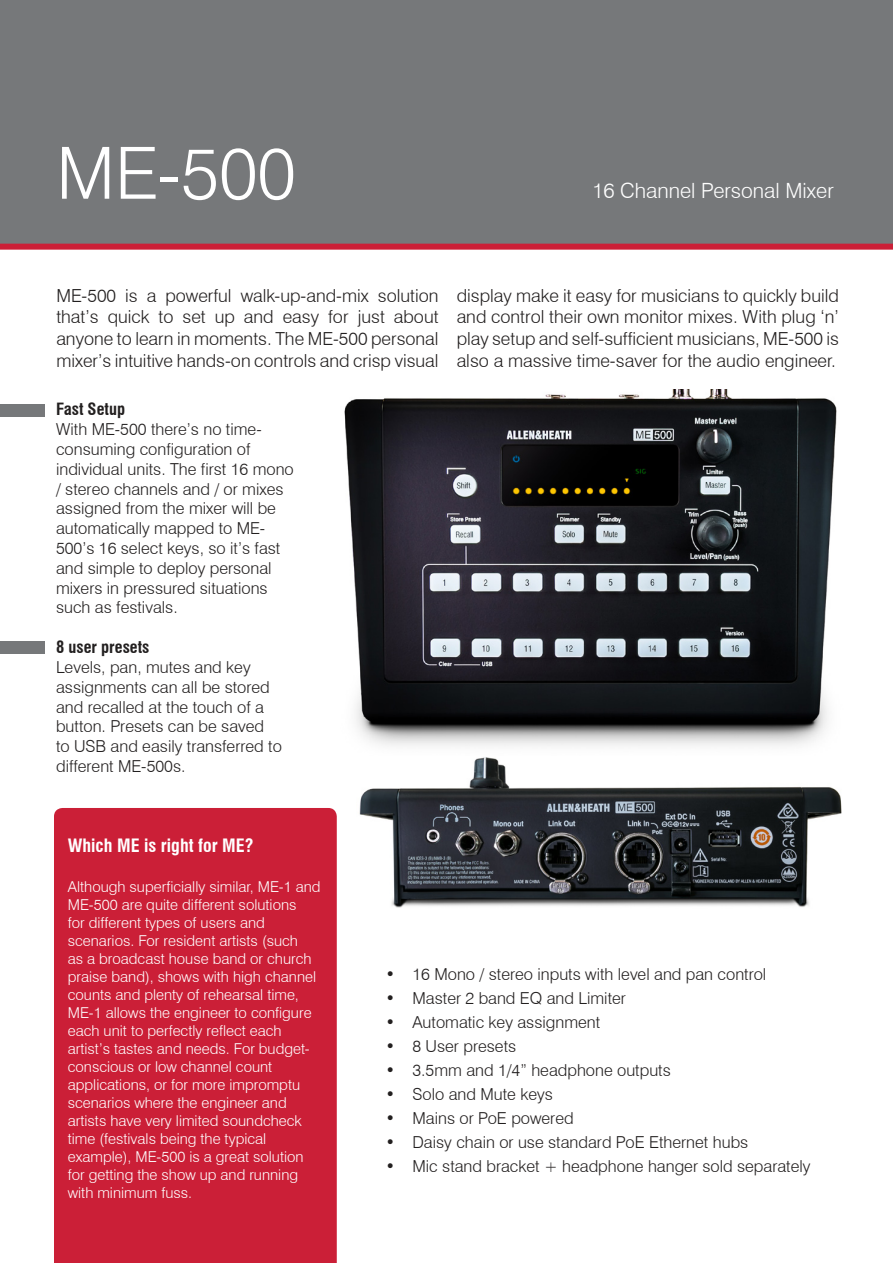
<style>
.page{position:relative;width:893px;height:1263px;background:#fff}
.page>*{position:absolute;margin:0;border:0;box-sizing:border-box;transform-origin:0 0}
.t1{font:300 72px "Swiss 721 BT";color:#fff}
.t2{font:300 21px "Swiss 721 BT";color:#fff}
.t3{font:300 18px/21.6px "Swiss 721 BT";color:#221f1f;text-align:justify}
.t4{font:700 condensed 18px "Swiss 721 BT";color:#fff}
.t5{font:300 16.5px/19.8px "Swiss 721 BT";color:#221f1f}
.t6{font:700 condensed 16.5px "Swiss 721 BT";color:#221f1f}
.t7{font:300 15px/18px "Swiss 721 BT";color:#fff}
</style>
<div class="page">
<div style="left:0;top:0;width:893px;height:247px;background:#76787a"></div>
<div style="left:0;top:244px;width:893px;height:6px;background:#cb1f37"></div>
<img style="left:344px;top:389px;width:493px;height:357px">
<img style="left:359px;top:757px;width:483px;height:151px">
<div style="left:54px;top:808px;width:283px;height:455px;background:#cb1f37"></div>
<div style="left:0;top:404px;width:45px;height:13px;background:#76787a"></div>
<div style="left:0;top:641px;width:45px;height:13px;background:#76787a"></div>
<h1 class="t1" style="left:56px;top:146px;width:241px">ME-500</h1>
<p class="t2" style="left:592px;top:183px;width:243px">16 Channel Personal Mixer</p>
<p class="t3" style="left:56px;top:286px;width:384px">ME-500 is a powerful walk-up-and-mix solution that’s quick to set up and easy for just about anyone to learn in moments. The ME-500 personal mixer’s intuitive hands-on controls and crisp visual</p>
<p class="t3" style="left:457px;top:286px;width:384px">display make it easy for musicians to quickly build and control their own monitor mixes. With plug ‘n’ play setup and self-sufficient musicians, ME-500 is also a massive time-saver for the audio engineer.</p>
<p class="t6" style="left:56px;top:403px;width:70px">Fast Setup</p>
<p class="t5" style="left:56px;top:421px;width:239px">With ME-500 there’s no time&shy;consuming configuration of individual units. The first 16 mono / stereo channels and / or mixes assigned from the mixer will be automatically mapped to ME-<br>500’s 16 select keys, so it’s fast and simple to deploy personal mixers in pressured situations such as festivals.</p>
<p class="t6" style="left:56px;top:640px;width:95px">8 user presets</p>
<p class="t5" style="left:56px;top:659px;width:227px">Levels, pan, mutes and key assignments can all be stored and recalled at the touch of a button. Presets can be saved to USB and easily transferred to different ME-500s.</p>
<p class="t4" style="left:68px;top:838px;width:187px">Which ME is right for ME?</p>
<p class="t7" style="left:68px;top:879px;width:254px">Although superficially similar, ME-1 and ME-500 are quite different solutions<br>for different types of users and scenarios. For resident artists (such<br>as a broadcast house band or church praise band), shows with high channel counts and plenty of rehearsal time, ME-1 allows the engineer to configure each unit to perfectly reflect each artist’s tastes and needs. For budget&shy;conscious or low channel count applications, or for more impromptu scenarios where the engineer and artists have very limited soundcheck time (festivals being the typical example), ME-500 is a great solution for getting the show up and running with minimum fuss.</p>
<p class="t5" style="left:385px;top:966px;width:382px">• 16 Mono / stereo inputs with level and pan control</p>
<p class="t5" style="left:385px;top:990px;width:242px">• Master 2 band EQ and Limiter</p>
<p class="t5" style="left:385px;top:1014px;width:216px">• Automatic key assignment</p>
<p class="t5" style="left:385px;top:1038px;width:132px">• 8 User presets</p>
<p class="t5" style="left:385px;top:1062px;width:287px">• 3.5mm and 1/4” headphone outputs</p>
<p class="t5" style="left:385px;top:1086px;width:169px">• Solo and Mute keys</p>
<p class="t5" style="left:385px;top:1110px;width:190px">• Mains or PoE powered</p>
<p class="t5" style="left:385px;top:1134px;width:364px">• Daisy chain or use standard PoE Ethernet hubs</p>
<p class="t5" style="left:385px;top:1158px;width:427px">• Mic stand bracket + headphone hanger sold separately</p>
</div>
